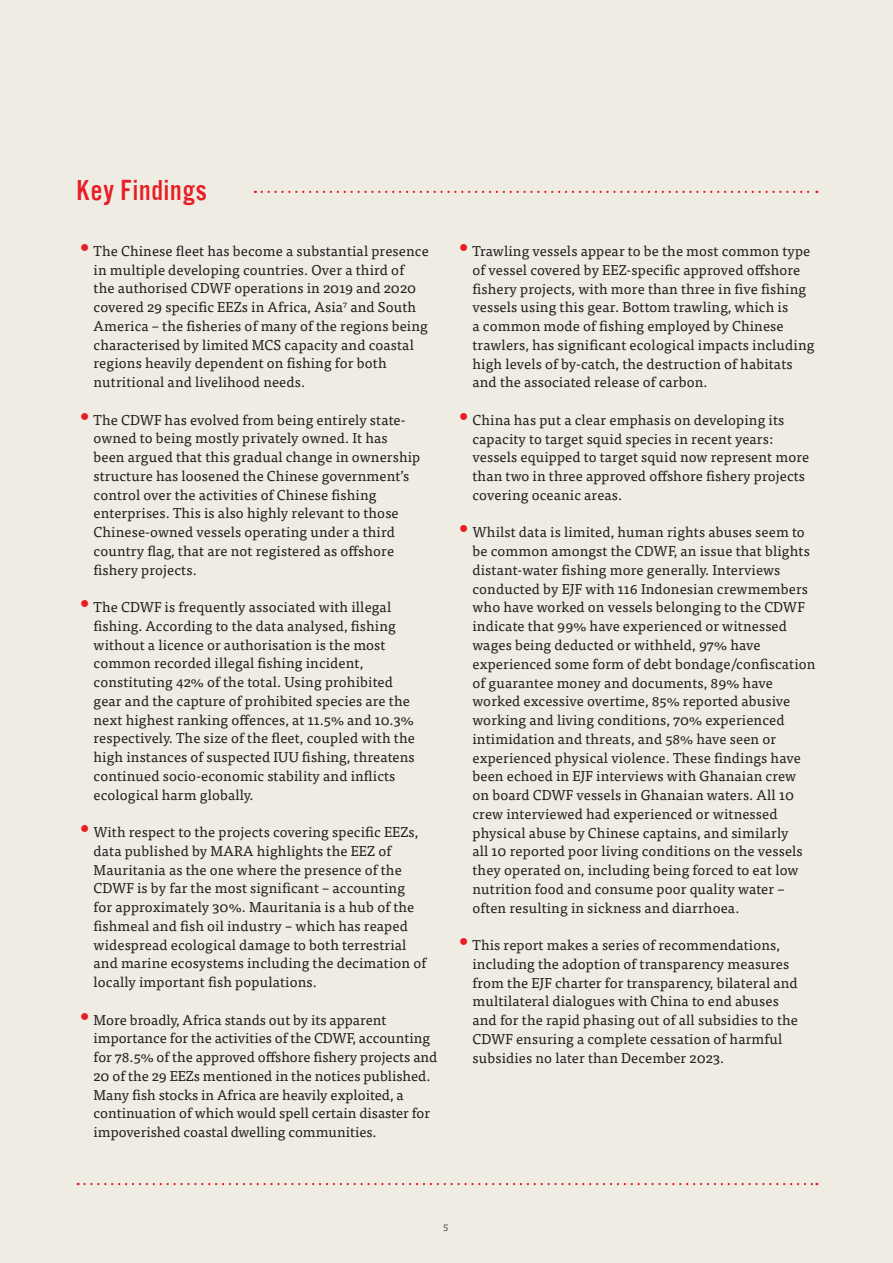
<style>
.page{position:relative;width:893px;height:1263px;background:#efece4}
.page>*{position:absolute;margin:0;border:0;box-sizing:border-box;transform-origin:0 0}
.t1{font:30px "Alternate Got No 3 D";letter-spacing:.03em;color:#e81e24}
.t2{font:14.25px/18.8px "Tisa Pro";letter-spacing:.01em;color:#231f20}
.t3{font:10.5px "Tisa Pro";color:#57585a}
.s1{font-family:"Alternate Got No 3 D";font-size:24.75px;color:#e81e24}
</style>
<div class="page">
<svg style="left:262px;top:191px;width:555px;height:2px"></svg>
<svg style="left:78px;top:1183px;width:739px;height:2px"></svg>
<p class="t1" style="left:77px;top:174px;width:132px">Key Findings</p>
<p class="t2" style="left:94px;top:241px;width:337px;text-indent:-17px"><span class="s1">•</span>The Chinese fleet has become a substantial presence in multiple developing countries. Over a third of<br>the authorised CDWF operations in 2019 and 2020 covered 29 specific EEZs in Africa, Asia<sup>7</sup> and South America – the fisheries of many of the regions being characterised by limited MCS capacity and coastal regions heavily dependent on fishing for both nutritional and livelihood needs.</p>
<p class="t2" style="left:94px;top:409px;width:328px;text-indent:-17px"><span class="s1">•</span>The CDWF has evolved from being entirely state&shy;owned to being mostly privately owned. It has been argued that this gradual change in ownership structure has loosened the Chinese government’s control over the activities of Chinese fishing enterprises. This is also highly relevant to those Chinese-owned vessels operating under a third country flag, that are not registered as offshore fishery projects.</p>
<p class="t2" style="left:94px;top:597px;width:323px;text-indent:-17px"><span class="s1">•</span>The CDWF is frequently associated with illegal fishing. According to the data analysed, fishing without a licence or authorisation is the most common recorded illegal fishing incident, constituting 42% of the total. Using prohibited gear and the capture of prohibited species are the next highest ranking offences, at 11.5% and 10.3% respectively. The size of the fleet, coupled with the high instances of suspected IUU fishing, threatens continued socio-economic stability and inflicts ecological harm globally.</p>
<p class="t2" style="left:94px;top:822px;width:334px;text-indent:-17px"><span class="s1">•</span>With respect to the projects covering specific EEZs, data published by MARA highlights the EEZ of Mauritania as the one where the presence of the CDWF is by far the most significant – accounting for approximately 30%. Mauritania is a hub of the fishmeal and fish oil industry – which has reaped widespread ecological damage to both terrestrial and marine ecosystems including the decimation of locally important fish populations.</p>
<p class="t2" style="left:94px;top:1009px;width:345px;text-indent:-17px"><span class="s1">•</span>More broadly, Africa stands out by its apparent importance for the activities of the CDWF, accounting for 78.5% of the approved offshore fishery projects and 20 of the 29 EEZs mentioned in the notices published.<br>Many fish stocks in Africa are heavily exploited, a continuation of which would spell certain disaster for impoverished coastal dwelling communities.</p>
<p class="t2" style="left:472px;top:241px;width:343px;text-indent:-17px"><span class="s1">•</span>Trawling vessels appear to be the most common type of vessel covered by EEZ-specific approved offshore fishery projects, with more than three in five fishing vessels using this gear. Bottom trawling, which is<br>a common mode of fishing employed by Chinese trawlers, has significant ecological impacts including high levels of by-catch, the destruction of habitats and the associated release of carbon.</p>
<p class="t2" style="left:472px;top:410px;width:338px;text-indent:-17px"><span class="s1">•</span>China has put a clear emphasis on developing its capacity to target squid species in recent years: vessels equipped to target squid now represent more than two in three approved offshore fishery projects covering oceanic areas.</p>
<p class="t2" style="left:472px;top:522px;width:345px;text-indent:-17px"><span class="s1">•</span>Whilst data is limited, human rights abuses seem to be common amongst the CDWF, an issue that blights distant-water fishing more generally. Interviews conducted by EJF with 116 Indonesian crewmembers who have worked on vessels belonging to the CDWF indicate that 99% have experienced or witnessed wages being deducted or withheld, 97% have experienced some form of debt bondage/confiscation of guarantee money and documents, 89% have worked excessive overtime, 85% reported abusive working and living conditions, 70% experienced intimidation and threats, and 58% have seen or experienced physical violence. These findings have been echoed in EJF interviews with Ghanaian crew on board CDWF vessels in Ghanaian waters. All 10 crew interviewed had experienced or witnessed physical abuse by Chinese captains, and similarly<br>all 10 reported poor living conditions on the vessels they operated on, including being forced to eat low nutrition food and consume poor quality water – often resulting in sickness and diarrhoea.</p>
<p class="t2" style="left:472px;top:935px;width:327px;text-indent:-17px"><span class="s1">•</span>This report makes a series of recommendations, including the adoption of transparency measures from the EJF charter for transparency, bilateral and multilateral dialogues with China to end abuses and for the rapid phasing out of all subsidies to the CDWF ensuring a complete cessation of harmful subsidies no later than December 2023.</p>
<p class="t3" style="left:443px;top:1218px;width:7px">5</p>
</div>
